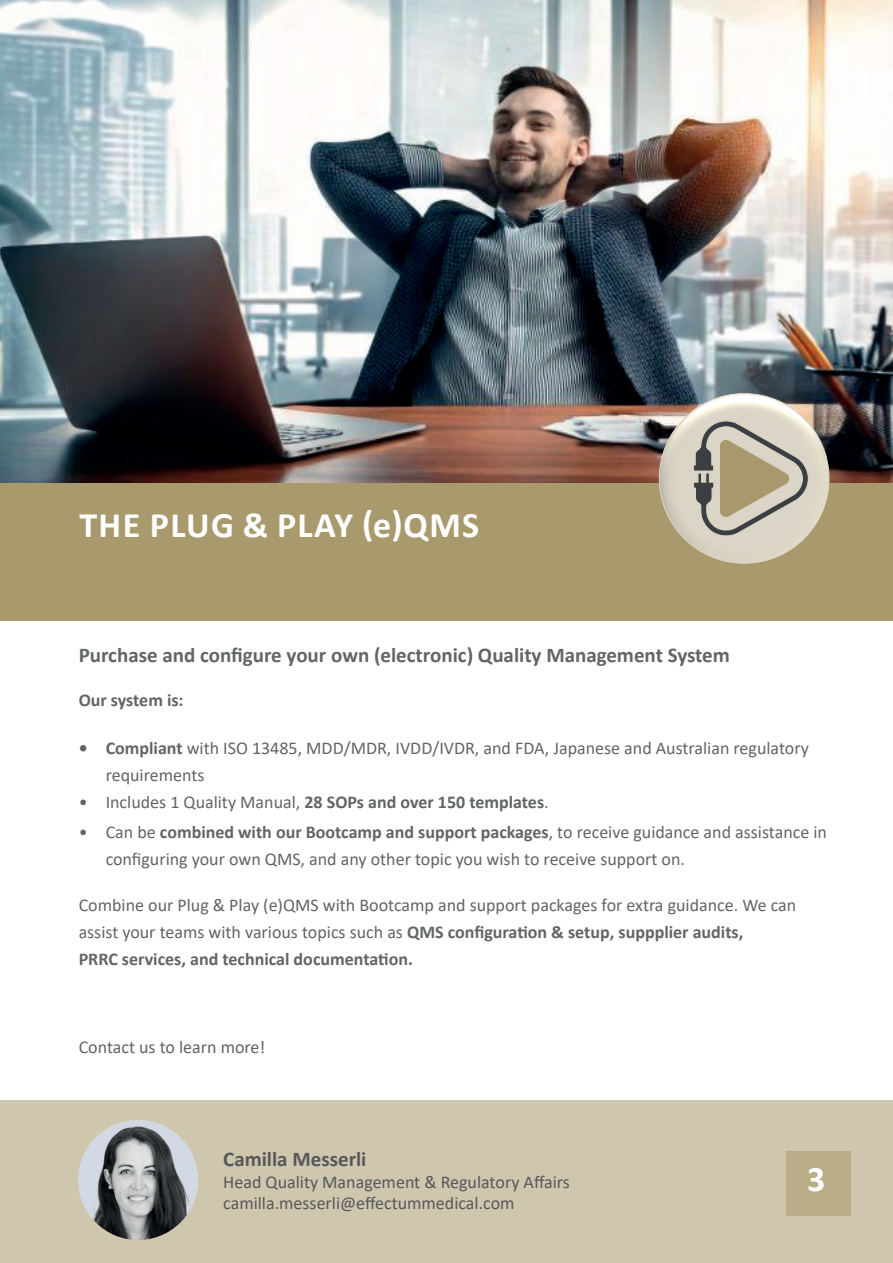
<style>
.page{position:relative;width:893px;height:1263px;background:#fff}
.page>*{position:absolute;margin:0;border:0;box-sizing:border-box;transform-origin:0 0}
.t1{font:700 36px "Calibri";letter-spacing:.04em;color:#fff}
.t2{font:700 21px "Calibri";color:#616566}
.t3{font:700 21px "Calibri";color:#57585a}
.t4{font:18px/27px "Calibri";color:#616566}
.t5{font:18px/21.6px "Calibri";color:#57585a}
.t6{font:700 18px "Calibri";letter-spacing:-.005em;color:#616566}
.s1{font-weight:700}
</style>
<div class="page">
<div style="left:0;top:1100px;width:893px;height:163px;background:#cfc6ae"></div>
<div style="left:0;top:476px;width:893px;height:145px;background:#a99a6e"></div>
<img style="left:0;top:0;width:893px;height:483px">
<img style="left:79px;top:1120px;width:119px;height:119px">
<img style="left:659px;top:394px;width:170px;height:169px;border-radius:84px">
<svg style="left:693px;top:420px;width:116px;height:117px;background:#b6b09d"></svg>
<div style="left:786px;top:1151px;width:64px;height:65px;background:#b9ad88"></div>
<h1 class="t1" style="left:79px;top:500px;width:401px">THE PLUG &amp; PLAY (e)QMS</h1>
<p class="t2" style="left:79px;top:640px;width:653px">Purchase and configure your own (electronic) Quality Management System</p>
<p class="t6" style="left:79px;top:687px;width:106px">Our system is:</p>
<p class="t4" style="left:106px;top:734px;width:705px;text-indent:-27px"><span class="s1">• Compliant</span> with ISO 13485, MDD/MDR, IVDD/IVDR, and FDA, Japanese and Australian regulatory requirements</p>
<p class="t4" style="left:79px;top:788px;width:472px">• Includes 1 Quality Manual, <span class="s1">28 SOPs and over 150 templates</span>.</p>
<p class="t4" style="left:106px;top:818px;width:723px;text-indent:-27px">• Can be <span class="s1">combined with our Bootcamp and support packages</span>, to receive guidance and assistance in configuring your own QMS, and any other topic you wish to receive support on.</p>
<p class="t4" style="left:79px;top:891px;width:719px">Combine our Plug &amp; Play (e)QMS with Bootcamp and support packages for extra guidance. We can assist your teams with various topics such as <span class="s1">QMS configuration &amp; setup, suppplier audits,<br>PRRC services, and technical documentation.</span></p>
<p class="t4" style="left:79px;top:1033px;width:188px">Contact us to learn more!</p>
<p class="t3" style="left:223px;top:1144px;width:145px">Camilla Messerli</p>
<p class="t5" style="left:223px;top:1170px;width:348px">Head Quality Management &amp; Regulatory Affairs camilla.messerli@effectummedical.com</p>
<h1 class="t1" style="left:807px;top:1154px;width:20px">3</h1>
</div>
